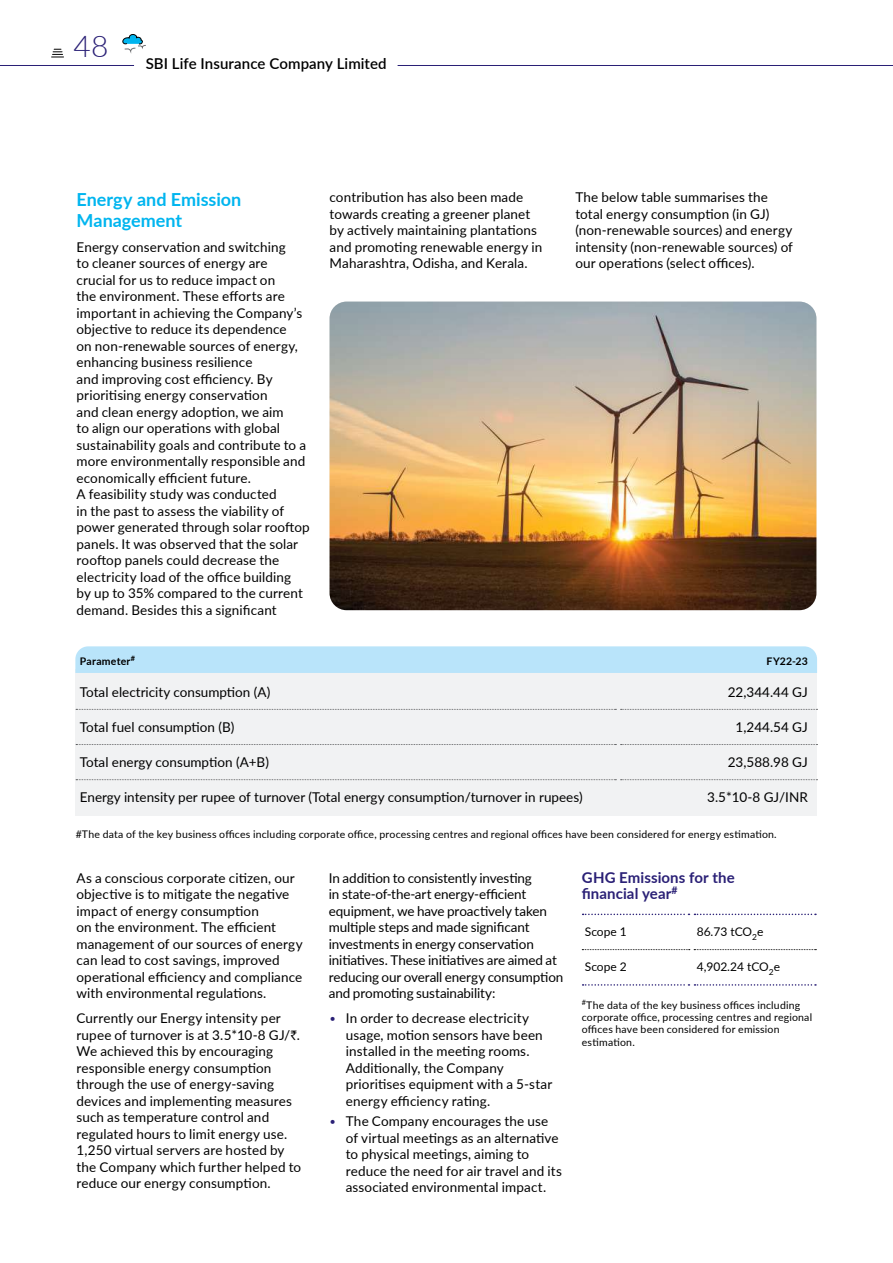
<style>
.page{position:relative;width:893px;height:1263px;background:#fff}
.page>*{position:absolute;margin:0;border:0;box-sizing:border-box;transform-origin:0 0}
.t1{font:700 18px/20.7px "Lato";color:#00b5ef}
.t2{font:700 15px/16.5px "Lato";letter-spacing:.005em;color:#2a2076}
.t3{font:600 15px "Lato";letter-spacing:.005em;color:#000}
.t4{font:13.5px/16.5px "Lato";letter-spacing:.01em;color:#000}
.t5{font:13.5px/16.5px "Lato";letter-spacing:-.01em;color:#000}
.t6{font:12px "Lato";color:#000}
.t7{font:10.5px/12.5px "Lato";letter-spacing:.02em;color:#000}
.t8{font:700 10.5px "Lato";letter-spacing:.02em;color:#000}
.s1{font-family:"Rupee"}
.s2{font-weight:300;color:#2a2076}
</style>
<div class="page">
<svg style="left:122px;top:34px;width:24px;height:19px"></svg>
<img style="left:330px;top:302px;width:486px;height:308px">
<svg style="left:583px;top:914px;width:233px;height:1px"></svg>
<svg style="left:583px;top:984px;width:233px;height:2px"></svg>
<svg style="left:582px;top:949px;width:234px;height:1px"></svg>
<div style="left:75px;top:669px;width:742px;height:146px;background:#f1f2f3"></div>
<div style="left:75px;top:646px;width:742px;height:27px;background:#b9e4fa"></div>
<svg style="left:76px;top:709px;width:741px;height:1px"></svg>
<svg style="left:76px;top:744px;width:741px;height:1px"></svg>
<svg style="left:76px;top:779px;width:741px;height:1px"></svg>
<hr style="left:0;top:65px;width:134px;height:1px;background:#2a2076">
<hr style="left:398px;top:65px;width:495px;height:1px;background:#2a2076">
<svg style="left:52px;top:49px;width:12px;height:9px"></svg>
<p class="t3" style="left:74px;top:53px;width:315px"><sup>48</sup> SBI Life Insurance Company Limited</p>
<h1 class="t1" style="left:77px;top:189px;width:166px">Energy and Emission<br>Management</h1>
<p class="t4" style="left:77px;top:238px;width:235px">Energy conservation and switching<br>to cleaner sources of energy are crucial for us to reduce impact on<br>the environment. These efforts are important in achieving the Company’s objective to reduce its dependence<br>on non-renewable sources of energy, enhancing business resilience<br>and improving cost efficiency. By prioritising energy conservation<br>and clean energy adoption, we aim<br>to align our operations with global sustainability goals and contribute to a more environmentally responsible and economically efficient future.<br>A feasibility study was conducted<br>in the past to assess the viability of power generated through solar rooftop panels. It was observed that the solar rooftop panels could decrease the electricity load of the office building<br>by up to 35% compared to the current demand. Besides this a significant</p>
<p class="t4" style="left:330px;top:188px;width:214px">contribution has also been made towards creating a greener planet by actively maintaining plantations and promoting renewable energy in Maharashtra, Odisha, and Kerala.</p>
<p class="t4" style="left:575px;top:188px;width:219px">The below table summarises the total energy consumption (in GJ) (non-renewable sources) and energy intensity (non-renewable sources) of our operations (select offices).</p>
<p class="t8" style="left:80px;top:653px;width:57px">Parameter<sup>#</sup></p>
<p class="t8" style="left:767px;top:653px;width:43px">FY22-23</p>
<p class="t4" style="left:80px;top:683px;width:192px">Total electricity consumption (A)</p>
<p class="t4" style="left:728px;top:683px;width:82px">22,344.44 GJ</p>
<p class="t4" style="left:80px;top:718px;width:156px">Total fuel consumption (B)</p>
<p class="t4" style="left:736px;top:718px;width:74px">1,244.54 GJ</p>
<p class="t4" style="left:80px;top:753px;width:191px">Total energy consumption (A+B)</p>
<p class="t4" style="left:728px;top:753px;width:82px">23,588.98 GJ</p>
<p class="t4" style="left:80px;top:788px;width:504px">Energy intensity per rupee of turnover (Total energy consumption/turnover in rupees)</p>
<p class="t4" style="left:707px;top:788px;width:102px">3.5*10-8 GJ/INR</p>
<p class="t7" style="left:76px;top:827px;width:703px">#The data of the key business offices including corporate office, processing centres and regional offices have been considered for energy estimation.</p>
<p class="t4" style="left:76px;top:869px;width:228px">As a conscious corporate citizen, our objective is to mitigate the negative impact of energy consumption<br>on the environment. The efficient management of our sources of energy can lead to cost savings, improved operational efficiency and compliance with environmental regulations.</p>
<p class="t4" style="left:76px;top:1009px;width:226px">Currently our Energy intensity per rupee of turnover is at 3.5*10-8 GJ/<span class="s1">`</span>.<br>We achieved this by encouraging responsible energy consumption through the use of energy-saving devices and implementing measures such as temperature control and regulated hours to limit energy use.<br>1,250 virtual servers are hosted by the Company which further helped to reduce our energy consumption.</p>
<p class="t5" style="left:329px;top:869px;width:236px">In addition to consistently investing<br>in state-of-the-art energy-efficient equipment, we have proactively taken multiple steps and made significant investments in energy conservation initiatives. These initiatives are aimed at reducing our overall energy consumption and promoting sustainability:</p>
<p class="t4" style="left:346px;top:1009px;width:208px;text-indent:-17px"><span class="s2">•</span> In order to decrease electricity usage, motion sensors have been installed in the meeting rooms.<br>Additionally, the Company prioritises equipment with a 5-star energy efficiency rating.</p>
<p class="t4" style="left:346px;top:1112px;width:218px;text-indent:-17px"><span class="s2">•</span> The Company encourages the use of virtual meetings as an alternative to physical meetings, aiming to reduce the need for air travel and its associated environmental impact.</p>
<p class="t2" style="left:582px;top:868px;width:154px">GHG Emissions for the financial year<sup>#</sup></p>
<p class="t6" style="left:585px;top:923px;width:43px">Scope 1</p>
<p class="t6" style="left:697px;top:923px;width:68px">86.73 tCO<sub>2</sub>e</p>
<p class="t6" style="left:585px;top:958px;width:43px">Scope 2</p>
<p class="t6" style="left:697px;top:958px;width:85px">4,902.24 tCO<sub>2</sub>e</p>
<p class="t7" style="left:582px;top:998px;width:232px"><sup>#</sup>The data of the key business offices including corporate office, processing centres and regional offices have been considered for emission estimation.</p>
</div>
